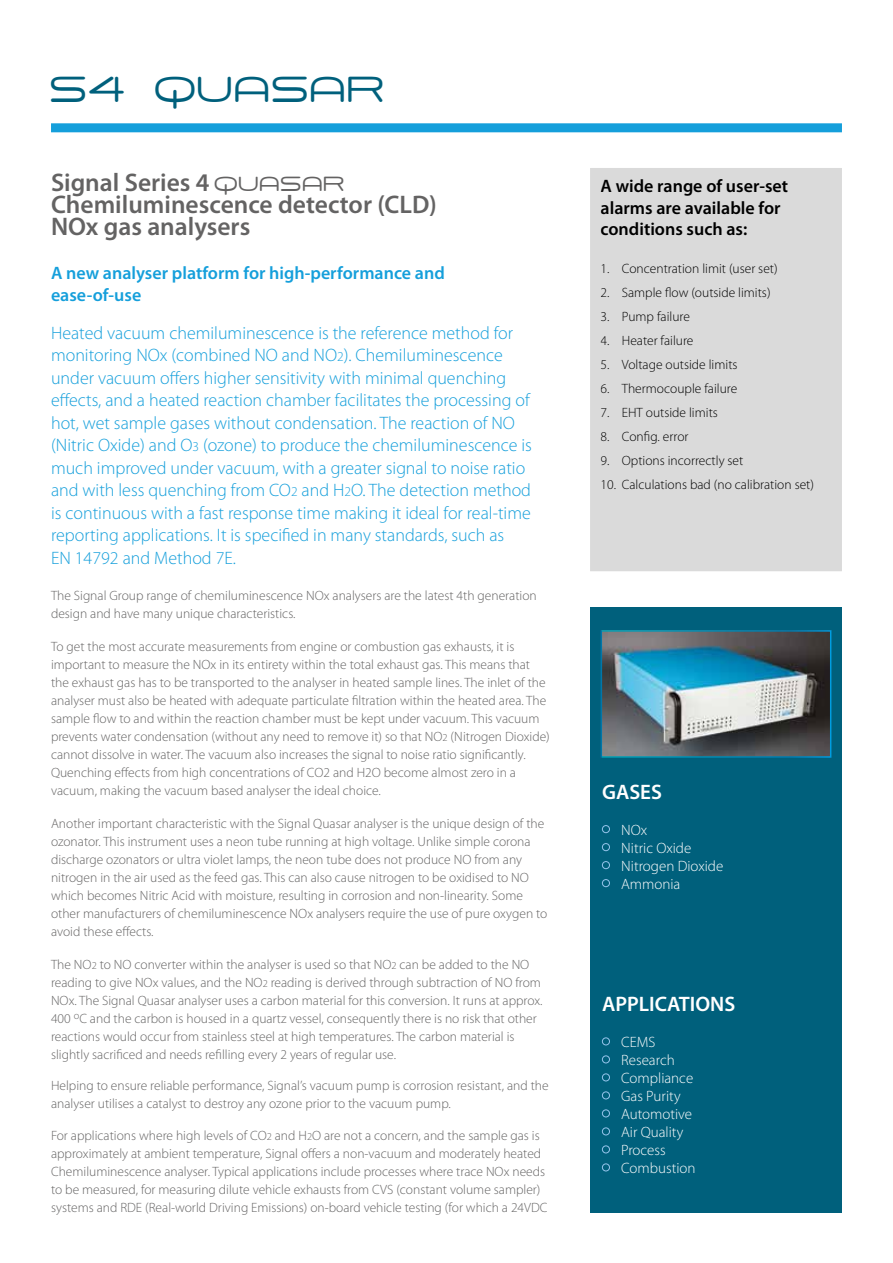
<style>
.page{position:relative;width:893px;height:1263px;background:#fff}
.page>*{position:absolute;margin:0;border:0;box-sizing:border-box;transform-origin:0 0}
.t1{font:45px "Air Conditioner";color:#00607c}
.t2{font:600 25.5px/22.5px "Myriad Pro";color:#646363}
.t3{font:600 21px "Myriad Pro";color:#fff}
.t4{font:300 18px/22.5px "Myriad Pro";color:#159fdb}
.t5{font:600 18px/21.6px "Myriad Pro";color:#000}
.t6{font:600 18px/22.5px "Myriad Pro";color:#159fdb}
.t7{font:300 15px/18px "Myriad Pro";color:#fff}
.t8{font:300 13.5px/18px "Myriad Pro";color:#646363}
.t9{font:300 13.5px "Myriad Pro";color:#000}
.s1{font-family:"Air Conditioner";font-weight:400}
.s2{font-size:13.5px}
.s3{font-size:10.5px}
</style>
<div class="page">
<div style="left:595px;top:173px;width:242px;height:393px;background:#dadada"></div>
<div style="left:590px;top:168px;width:252px;height:403px;border:10px solid #dadada"></div>
<div style="left:51px;top:123px;width:791px;height:9px;background:#159fdb"></div>
<div style="left:590px;top:608px;width:252px;height:605px;background:#00607c"></div>
<div style="left:602px;top:825px;width:8px;height:8px;border:1px solid #95c4eb;border-radius:50%"></div>
<div style="left:602px;top:843px;width:8px;height:8px;border:1px solid #95c4eb;border-radius:50%"></div>
<div style="left:602px;top:861px;width:8px;height:8px;border:1px solid #95c4eb;border-radius:50%"></div>
<div style="left:602px;top:879px;width:8px;height:8px;border:1px solid #95c4eb;border-radius:50%"></div>
<div style="left:602px;top:1037px;width:8px;height:8px;border:1px solid #95c4eb;border-radius:50%"></div>
<div style="left:602px;top:1055px;width:8px;height:8px;border:1px solid #95c4eb;border-radius:50%"></div>
<div style="left:602px;top:1073px;width:8px;height:8px;border:1px solid #95c4eb;border-radius:50%"></div>
<div style="left:602px;top:1091px;width:8px;height:8px;border:1px solid #95c4eb;border-radius:50%"></div>
<div style="left:602px;top:1109px;width:8px;height:8px;border:1px solid #95c4eb;border-radius:50%"></div>
<div style="left:602px;top:1127px;width:8px;height:8px;border:1px solid #95c4eb;border-radius:50%"></div>
<div style="left:602px;top:1145px;width:8px;height:8px;border:1px solid #95c4eb;border-radius:50%"></div>
<div style="left:602px;top:1163px;width:8px;height:8px;border:1px solid #95c4eb;border-radius:50%"></div>
<img style="left:604px;top:633px;width:224px;height:122px">
<h1 class="t1" style="left:51px;top:60px;width:337px">S4 QUASAR</h1>
<h2 class="t2" style="left:51px;top:170px;width:387px">Signal Series 4 <span class="s1">QUASAR<br></span>Chemiluminescence detector (CLD)<br>NOx gas analysers</h2>
<h3 class="t6" style="left:51px;top:261px;width:395px">A new analyser platform for high-performance and ease-of-use</h3>
<p class="t4" style="left:51px;top:321px;width:482px">Heated vacuum chemiluminescence is the reference method for monitoring NOx (combined NO and NO<span class="s2">2</span>). Chemiluminescence under vacuum offers higher sensitivity with minimal quenching effects, and a heated reaction chamber facilitates the processing of hot, wet sample gases without condensation. The reaction of NO (Nitric Oxide) and O<span class="s2">3</span> (ozone) to produce the chemiluminescence is much improved under vacuum, with a greater signal to noise ratio and with less quenching from CO<span class="s2">2</span> and H<span class="s2">2</span>O. The detection method is continuous with a fast response time making it ideal for real-time reporting applications. It is specified in many standards, such as<br>EN 14792 and Method 7E.</p>
<p class="t8" style="left:51px;top:586px;width:487px">The Signal Group range of chemiluminescence NOx analysers are the latest 4th generation design and have many unique characteristics.</p>
<p class="t8" style="left:51px;top:637px;width:500px">To get the most accurate measurements from engine or combustion gas exhausts, it is important to measure the NOx in its entirety within the total exhaust gas. This means that the exhaust gas has to be transported to the analyser in heated sample lines. The inlet of the analyser must also be heated with adequate particulate filtration within the heated area. The sample flow to and within the reaction chamber must be kept under vacuum. This vacuum prevents water condensation (without any need to remove it) so that NO<span class="s3">2</span> (Nitrogen Dioxide) cannot dissolve in water. The vacuum also increases the signal to noise ratio significantly.<br>Quenching effects from high concentrations of CO2 and H2O become almost zero in a vacuum, making the vacuum based analyser the ideal choice.</p>
<p class="t8" style="left:51px;top:814px;width:498px">Another important characteristic with the Signal Quasar analyser is the unique design of the ozonator. This instrument uses a neon tube running at high voltage. Unlike simple corona discharge ozonators or ultra violet lamps, the neon tube does not produce NO from any nitrogen in the air used as the feed gas. This can also cause nitrogen to be oxidised to NO which becomes Nitric Acid with moisture, resulting in corrosion and non-linearity. Some other manufacturers of chemiluminescence NOx analysers require the use of pure oxygen to avoid these effects.</p>
<p class="t8" style="left:51px;top:955px;width:493px">The NO<span class="s3">2</span> to NO converter within the analyser is used so that NO<span class="s3">2</span> can be added to the NO reading to give NOx values, and the NO<span class="s3">2</span> reading is derived through subtraction of NO from NOx. The Signal Quasar analyser uses a carbon material for this conversion. It runs at approx.<br>400 <sup>o</sup>C and the carbon is housed in a quartz vessel, consequently there is no risk that other reactions would occur from stainless steel at high temperatures. The carbon material is slightly sacrificed and needs refilling every 2 years of regular use.</p>
<p class="t8" style="left:51px;top:1077px;width:499px">Helping to ensure reliable performance, Signal’s vacuum pump is corrosion resistant, and the analyser utilises a catalyst to destroy any ozone prior to the vacuum pump.</p>
<p class="t8" style="left:51px;top:1126px;width:498px">For applications where high levels of CO<span class="s3">2</span> and H<span class="s3">2</span>O are not a concern, and the sample gas is approximately at ambient temperature, Signal offers a non-vacuum and moderately heated Chemiluminescence analyser. Typical applications include processes where trace NOx needs to be measured, for measuring dilute vehicle exhausts from CVS (constant volume sampler) systems and RDE (Real-world Driving Emissions) on-board vehicle testing (for which a 24VDC</p>
<h3 class="t5" style="left:601px;top:175px;width:189px">A wide range of user-set alarms are available for conditions such as:</h3>
<p class="t9" style="left:601px;top:260px;width:179px">1. Concentration limit (user set)</p>
<p class="t9" style="left:601px;top:284px;width:171px">2. Sample flow (outside limits)</p>
<p class="t9" style="left:601px;top:308px;width:91px">3. Pump failure</p>
<p class="t9" style="left:601px;top:332px;width:94px">4. Heater failure</p>
<p class="t9" style="left:601px;top:356px;width:138px">5. Voltage outside limits</p>
<p class="t9" style="left:601px;top:380px;width:138px">6. Thermocouple failure</p>
<p class="t9" style="left:601px;top:404px;width:119px">7. EHT outside limits</p>
<p class="t9" style="left:601px;top:428px;width:89px">8. Config. error</p>
<p class="t9" style="left:601px;top:452px;width:144px">9. Options incorrectly set</p>
<p class="t9" style="left:601px;top:476px;width:215px">10. Calculations bad (no calibration set)</p>
<h3 class="t3" style="left:602px;top:778px;width:61px">GASES</h3>
<p class="t7" style="left:621px;top:820px;width:104px">NOx<br>Nitric Oxide<br>Nitrogen Dioxide<br>Ammonia</p>
<h3 class="t3" style="left:602px;top:990px;width:135px">APPLICATIONS</h3>
<p class="t7" style="left:621px;top:1033px;width:76px">CEMS<br>Research<br>Compliance<br>Gas Purity<br>Automotive<br>Air Quality<br>Process<br>Combustion</p>
</div>
